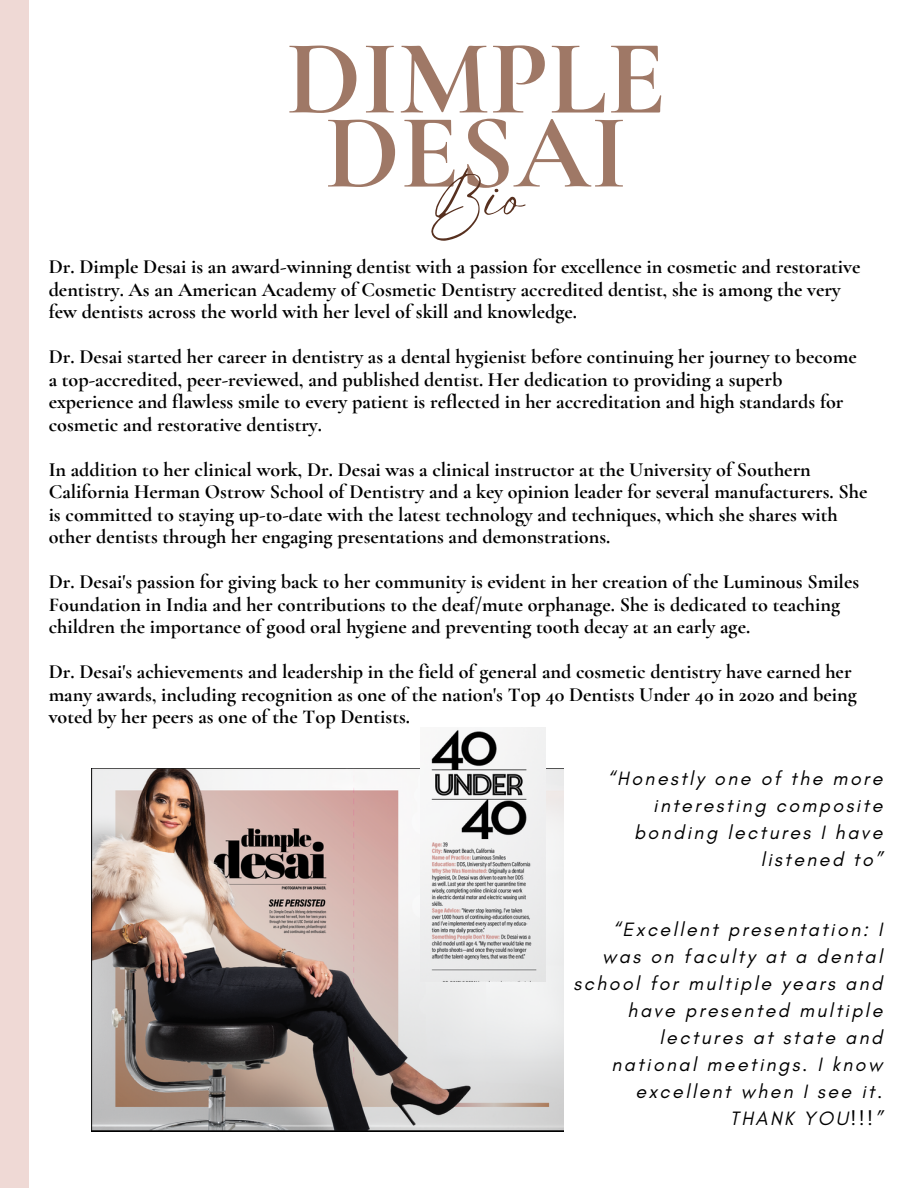
<style>
.page{position:relative;width:918px;height:1188px;background:#fff}
.page>*{position:absolute;margin:0;border:0;box-sizing:border-box;transform-origin:0 0}
.t1{font:700 106.8px "Cormorant Garamond";color:#9f7866}
.t2{font:57.3px "Eyesome Script";color:#57301f}
.t3{font:700 20.1px/22.5px "Cormorant Garamond";color:#000}
.t4{font:italic 19.65px/27px "Glacial Indifference";letter-spacing:.12em;color:#000;text-align:right}
</style>
<div class="page">
<img style="left:92px;top:768px;width:471px;height:364px">
<img style="left:420px;top:728px;width:125px;height:253px">
<div style="left:0;top:0;width:29px;height:1188px;background:#efd9d5"></div>
<h1 class="t1" style="left:286px;top:14px;width:381px">DIMPLE</h1>
<h1 class="t1" style="left:325px;top:88px;width:304px">DESAI</h1>
<h2 class="t2" style="left:428px;top:162px;width:97px">Bio</h2>
<h3 class="t3" style="left:49px;top:256px;width:813px">Dr. Dimple Desai is an award-winning dentist with a passion for excellence in cosmetic and restorative dentistry. As an American Academy of Cosmetic Dentistry accredited dentist, she is among the very few dentists across the world with her level of skill and knowledge.</h3>
<h3 class="t3" style="left:49px;top:346px;width:810px">Dr. Desai started her career in dentistry as a dental hygienist before continuing her journey to become a top-accredited, peer-reviewed, and published dentist. Her dedication to providing a superb experience and flawless smile to every patient is reflected in her accreditation and high standards for cosmetic and restorative dentistry.</h3>
<h3 class="t3" style="left:49px;top:458px;width:820px">In addition to her clinical work, Dr. Desai was a clinical instructor at the University of Southern California Herman Ostrow School of Dentistry and a key opinion leader for several manufacturers. She is committed to staying up-to-date with the latest technology and techniques, which she shares with other dentists through her engaging presentations and demonstrations.</h3>
<p class="t3" style="left:49px;top:571px;width:812px">Dr. Desai's passion for giving back to her community is evident in her creation of the Luminous Smiles<br>Foundation in India and her contributions to the deaf/mute orphanage. She is dedicated to teaching children the importance of good oral hygiene and preventing tooth decay at an early age.</p>
<p class="t3" style="left:49px;top:661px;width:810px">Dr. Desai's achievements and leadership in the field of general and cosmetic dentistry have earned her many awards, including recognition as one of the nation's Top 40 Dentists Under 40 in 2020 and being voted by her peers as one of the Top Dentists.</p>
<p class="t4" style="left:608px;top:765px;width:276px">“Honestly one of the more interesting composite bonding lectures I have listened to”</p>
<p class="t4" style="left:574px;top:916px;width:310px">“Excellent presentation: I was on faculty at a dental school for multiple years and have presented multiple lectures at state and national meetings. I know excellent when I see it.<br>THANK YOU!!!”</p>
</div>
